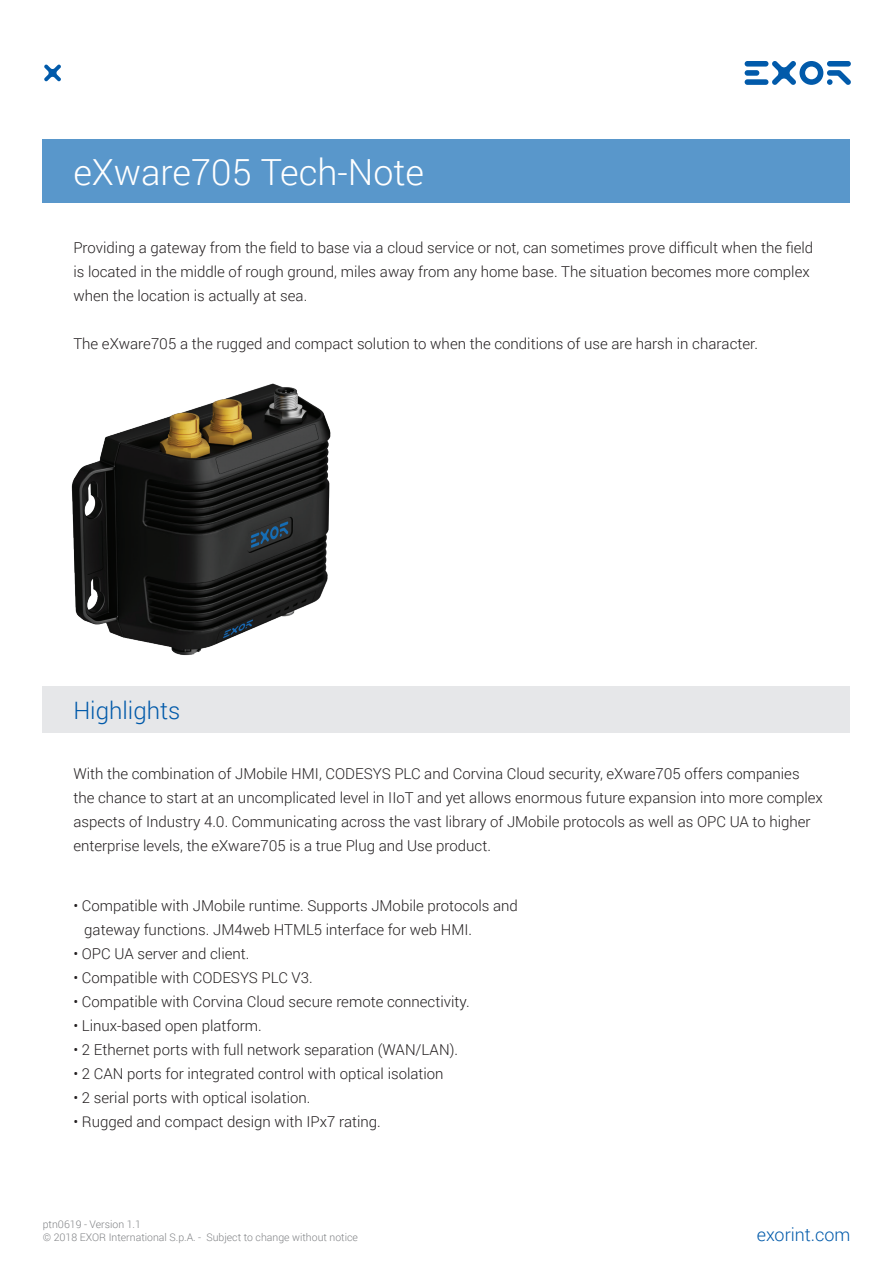
<style>
.page{position:relative;width:893px;height:1263px;background:#fff}
.page>*{position:absolute;margin:0;border:0;box-sizing:border-box;transform-origin:0 0}
.t1{font:300 36px "Roboto";color:#fff}
.t2{font:300 24px "Roboto";color:#015aaa}
.t3{font:300 18px "Roboto";color:#015aaa}
.t4{font:300 15px/24px "Roboto";color:#231f20}
.t5{font:300 10.5px/12.6px "Roboto";color:#808285}
</style>
<div class="page">
<div style="left:43px;top:139px;width:807px;height:64px;background:#5997cb"></div>
<svg style="left:44px;top:65px;width:17px;height:16px"></svg>
<div style="left:745px;top:61px;width:23px;height:6px;background:#015aaa;border-radius:3px"></div>
<div style="left:745px;top:70px;width:14px;height:6px;background:#015aaa;border-radius:3px"></div>
<div style="left:745px;top:79px;width:23px;height:6px;background:#015aaa;border-radius:3px"></div>
<svg style="left:772px;top:61px;width:79px;height:24px"></svg>
<div style="left:43px;top:686px;width:807px;height:46px;background:#e6e7e9"></div>
<img style="left:71px;top:383px;width:260px;height:273px">
<h1 class="t1" style="left:73px;top:147px;width:352px">eXware705 Tech-Note</h1>
<p class="t4" style="left:73px;top:235px;width:741px">Providing a gateway from the field to base via a cloud service or not, can sometimes prove difficult when the field is located in the middle of rough ground, miles away from any home base. The situation becomes more complex when the location is actually at sea.</p>
<p class="t4" style="left:73px;top:331px;width:686px">The eXware705 a the rugged and compact solution to when the conditions of use are harsh in character.</p>
<h2 class="t2" style="left:73px;top:693px;width:108px">Highlights</h2>
<p class="t4" style="left:73px;top:762px;width:751px">With the combination of JMobile HMI, CODESYS PLC and Corvina Cloud security, eXware705 offers companies the chance to start at an uncomplicated level in IIoT and yet allows enormous future expansion into more complex aspects of Industry 4.0. Communicating across the vast library of JMobile protocols as well as OPC UA to higher enterprise levels, the eXware705 is a true Plug and Use product.</p>
<p class="t4" style="left:84px;top:893px;width:435px;text-indent:-11px">• Compatible with JMobile runtime. Supports JMobile protocols and gateway functions. JM4web HTML5 interface for web HMI.</p>
<p class="t4" style="left:73px;top:941px;width:178px">• OPC UA server and client.</p>
<p class="t4" style="left:73px;top:965px;width:241px">• Compatible with CODESYS PLC V3.</p>
<p class="t4" style="left:73px;top:989px;width:398px">• Compatible with Corvina Cloud secure remote connectivity.</p>
<p class="t4" style="left:73px;top:1013px;width:190px">• Linux-based open platform.</p>
<p class="t4" style="left:73px;top:1037px;width:386px">• 2 Ethernet ports with full network separation (WAN/LAN).</p>
<p class="t4" style="left:73px;top:1061px;width:372px">• 2 CAN ports for integrated control with optical isolation</p>
<p class="t4" style="left:73px;top:1085px;width:239px">• 2 serial ports with optical isolation.</p>
<p class="t4" style="left:73px;top:1109px;width:309px">• Rugged and compact design with IPx7 rating.</p>
<p class="t5" style="left:43px;top:1218px;width:317px">ptn0619 - Version 1.1<br>© 2018 EXOR International S.p.A. - Subject to change without notice</p>
<p class="t3" style="left:757px;top:1222px;width:95px">exorint.com</p>
</div>
